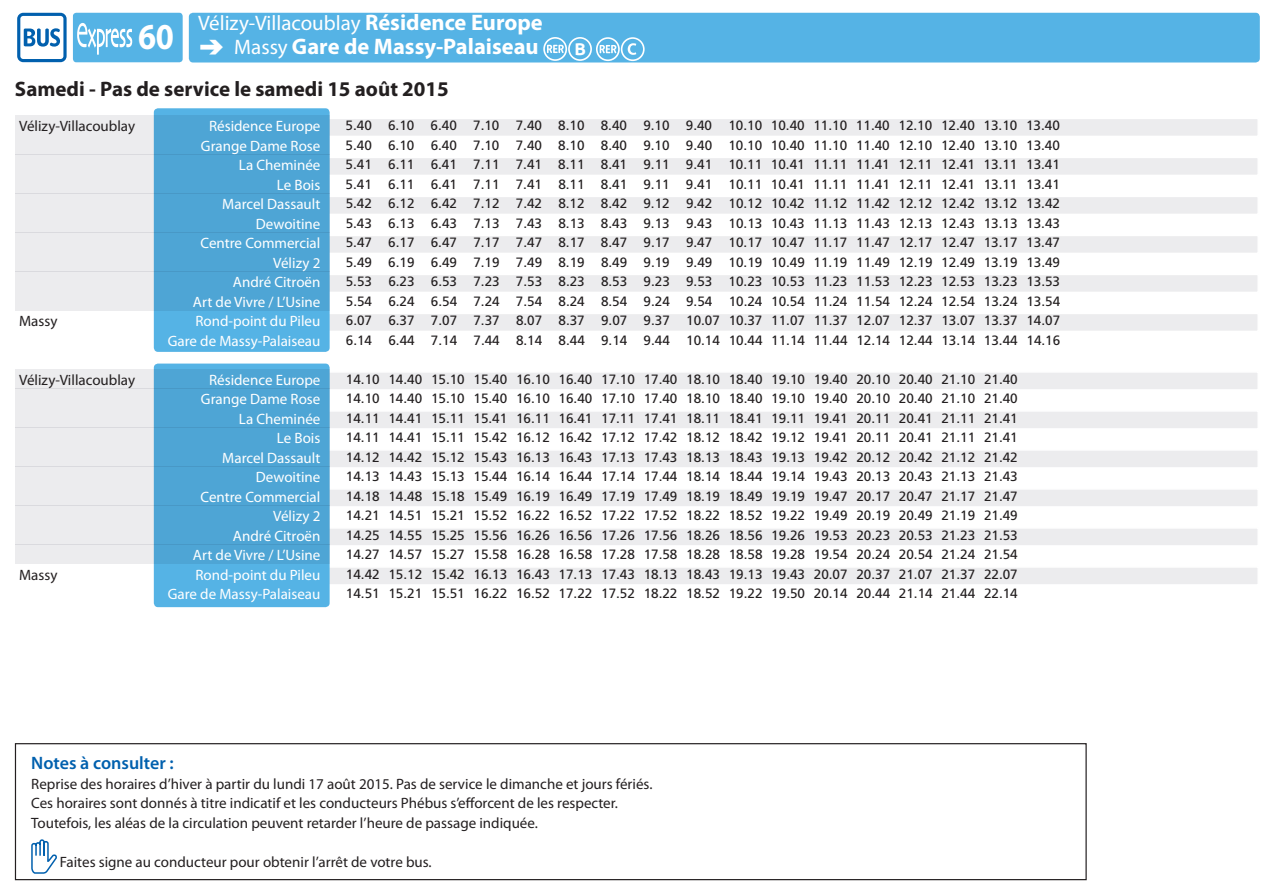
<style>
.page{position:relative;width:1276px;height:893px;background:#fff}
.page>*{position:absolute;margin:0;border:0;box-sizing:border-box;transform-origin:0 0}
.t1{font:700 36.75px "Myriad Pro";color:#fff;scale:.89 1}
.t2{font:700 22.5px "Myriad Pro";color:#fff}
.t3{font:700 21px "Myriad Pro";color:#231f20}
.t4{font:21px "Myriad Pro";color:#fff}
.t5{font:600 18px "Myriad Pro";color:#0160ae}
.t6{font:700 17.1px "Ubuntu";color:#fff}
.t7{font:15px/19.5px "Myriad Pro";color:#231f20}
.t8{font:15px/19.5px "Myriad Pro";color:#fff;text-align:right}
.t9{font:13.5px/19.5px "Frutiger";color:#231f20;text-align:justify}
.s1{font-weight:700;font-size:22.5px}
.s2{font-family:"phebus";font-weight:400}
.s3{font-weight:400;font-size:21px}
</style>
<div class="page">
<div style="left:15px;top:743px;width:1071px;height:137px;border:1px solid #231f20"></div>
<svg style="left:31px;top:839px;width:26px;height:35px"></svg>
<div style="left:213px;top:118px;width:1046px;height:19px;background:#ececee;border:2px solid #fff"></div>
<div style="left:213px;top:157px;width:1046px;height:19px;background:#ececee;border:2px solid #fff"></div>
<div style="left:213px;top:196px;width:1046px;height:19px;background:#ececee;border:2px solid #fff"></div>
<div style="left:213px;top:235px;width:1046px;height:19px;background:#ececee;border:2px solid #fff"></div>
<div style="left:213px;top:274px;width:1046px;height:19px;background:#ececee;border:2px solid #fff"></div>
<div style="left:213px;top:313px;width:1046px;height:19px;background:#ececee;border:2px solid #fff"></div>
<div style="left:213px;top:371px;width:1046px;height:20px;background:#ececee;border:2px solid #fff"></div>
<div style="left:213px;top:410px;width:1046px;height:20px;background:#ececee;border:2px solid #fff"></div>
<div style="left:213px;top:449px;width:1046px;height:20px;background:#ececee;border:2px solid #fff"></div>
<div style="left:213px;top:488px;width:1046px;height:20px;background:#ececee;border:2px solid #fff"></div>
<div style="left:213px;top:527px;width:1046px;height:20px;background:#ececee;border:2px solid #fff"></div>
<div style="left:213px;top:566px;width:1046px;height:20px;background:#ececee;border:2px solid #fff"></div>
<svg style="left:17px;top:12px;width:50px;height:51px"></svg>
<div style="left:73px;top:13px;width:110px;height:49px;background:#55b3e5;border-radius:3px"></div>
<svg style="left:77px;top:23px;width:55px;height:32px"></svg>
<div style="left:154px;top:108px;width:176px;height:244px;background:#55b3e5;border-radius:4px"></div>
<svg style="left:15px;top:174px;width:315px;height:20px;fill:#4ea5d5"></svg>
<svg style="left:15px;top:194px;width:315px;height:19px;fill:#4ea5d5"></svg>
<svg style="left:15px;top:252px;width:315px;height:20px;fill:#4ea5d5"></svg>
<svg style="left:15px;top:272px;width:315px;height:19px;fill:#4ea5d5"></svg>
<svg style="left:15px;top:291px;width:315px;height:20px;fill:#4ea5d5"></svg>
<svg style="left:15px;top:116px;width:315px;height:19px;fill:#4ea5d5"></svg>
<svg style="left:15px;top:135px;width:315px;height:20px;fill:#4ea5d5"></svg>
<svg style="left:15px;top:155px;width:315px;height:19px;fill:#4ea5d5"></svg>
<svg style="left:15px;top:213px;width:315px;height:20px;fill:#4ea5d5"></svg>
<svg style="left:15px;top:233px;width:315px;height:19px;fill:#4ea5d5"></svg>
<svg style="left:153px;top:311px;width:177px;height:19px"></svg>
<svg style="left:153px;top:330px;width:177px;height:20px"></svg>
<svg style="left:153px;top:350px;width:177px;height:19px"></svg>
<svg style="left:15px;top:369px;width:315px;height:20px;background:#93c3df"></svg>
<svg style="left:15px;top:389px;width:315px;height:19px;background:#93c4e0"></svg>
<svg style="left:15px;top:408px;width:315px;height:20px;background:#93c3df"></svg>
<svg style="left:15px;top:428px;width:315px;height:19px;background:#93c4e0"></svg>
<svg style="left:15px;top:447px;width:315px;height:20px;background:#93c3df"></svg>
<svg style="left:15px;top:467px;width:315px;height:19px;background:#93c4e0"></svg>
<svg style="left:15px;top:486px;width:315px;height:20px;background:#93c3df"></svg>
<svg style="left:15px;top:506px;width:315px;height:19px;background:#93c4e0"></svg>
<svg style="left:15px;top:525px;width:315px;height:20px;background:#93c3df"></svg>
<svg style="left:15px;top:545px;width:315px;height:19px;background:#93c4e0"></svg>
<div style="left:153px;top:564px;width:177px;height:20px;background:#55b3e5"></div>
<div style="left:153px;top:584px;width:177px;height:19px;background:#55b3e5"></div>
<div style="left:189px;top:13px;width:1070px;height:50px;background:#55b3e5;border-radius:4px"></div>
<svg style="left:543px;top:37px;width:101px;height:24px"></svg>
<h1 class="t1" style="left:138px;top:16px;width:42px">60</h1>
<h3 class="t4" style="left:198px;top:12px;width:346px">Vélizy-Villacoublay <span class="s1">Résidence Europe</span></h3>
<h2 class="t2" style="left:200px;top:34px;width:340px"><span class="s2">é</span> <span class="s3">Massy</span> Gare de Massy-Palaiseau</h2>
<p class="t6" style="left:574px;top:39px;width:13px">B</p>
<h3 class="t3" style="left:15px;top:77px;width:435px">Samedi - Pas de service le samedi 15 août 2015</h3>
<p class="t7" style="left:19px;top:117px;width:117px">Vélizy-Villacoublay</p>
<p class="t7" style="left:19px;top:312px;width:40px">Massy</p>
<p class="t7" style="left:19px;top:370px;width:117px">Vélizy-Villacoublay</p>
<p class="t7" style="left:19px;top:565px;width:40px">Massy</p>
<p class="t8" style="left:168px;top:117px;width:154px">Résidence Europe<br>Grange Dame Rose<br>La Cheminée<br>Le Bois<br>Marcel Dassault<br>Dewoitine<br>Centre Commercial<br>Vélizy 2<br>André Citroën<br>Art de Vivre / L’Usine<br>Rond-point du Pileu<br>Gare de Massy-Palaiseau</p>
<p class="t8" style="left:168px;top:370px;width:154px">Résidence Europe<br>Grange Dame Rose<br>La Cheminée<br>Le Bois<br>Marcel Dassault<br>Dewoitine<br>Centre Commercial<br>Vélizy 2<br>André Citroën<br>Art de Vivre / L’Usine<br>Rond-point du Pileu<br>Gare de Massy-Palaiseau</p>
<p class="t9" style="left:345px;top:116px;width:716px">5.40 6.10 6.40 7.10 7.40 8.10 8.40 9.10 9.40 10.10 10.40 11.10 11.40 12.10 12.40 13.10 13.40<br>5.40 6.10 6.40 7.10 7.40 8.10 8.40 9.10 9.40 10.10 10.40 11.10 11.40 12.10 12.40 13.10 13.40<br>5.41 6.11 6.41 7.11 7.41 8.11 8.41 9.11 9.41 10.11 10.41 11.11 11.41 12.11 12.41 13.11 13.41<br>5.41 6.11 6.41 7.11 7.41 8.11 8.41 9.11 9.41 10.11 10.41 11.11 11.41 12.11 12.41 13.11 13.41<br>5.42 6.12 6.42 7.12 7.42 8.12 8.42 9.12 9.42 10.12 10.42 11.12 11.42 12.12 12.42 13.12 13.42<br>5.43 6.13 6.43 7.13 7.43 8.13 8.43 9.13 9.43 10.13 10.43 11.13 11.43 12.13 12.43 13.13 13.43<br>5.47 6.17 6.47 7.17 7.47 8.17 8.47 9.17 9.47 10.17 10.47 11.17 11.47 12.17 12.47 13.17 13.47<br>5.49 6.19 6.49 7.19 7.49 8.19 8.49 9.19 9.49 10.19 10.49 11.19 11.49 12.19 12.49 13.19 13.49<br>5.53 6.23 6.53 7.23 7.53 8.23 8.53 9.23 9.53 10.23 10.53 11.23 11.53 12.23 12.53 13.23 13.53<br>5.54 6.24 6.54 7.24 7.54 8.24 8.54 9.24 9.54 10.24 10.54 11.24 11.54 12.24 12.54 13.24 13.54<br>6.07 6.37 7.07 7.37 8.07 8.37 9.07 9.37 10.07 10.37 11.07 11.37 12.07 12.37 13.07 13.37 14.07<br>6.14 6.44 7.14 7.44 8.14 8.44 9.14 9.44 10.14 10.44 11.14 11.44 12.14 12.44 13.14 13.44 14.16</p>
<p class="t9" style="left:346px;top:369px;width:673px">14.10 14.40 15.10 15.40 16.10 16.40 17.10 17.40 18.10 18.40 19.10 19.40 20.10 20.40 21.10 21.40<br>14.10 14.40 15.10 15.40 16.10 16.40 17.10 17.40 18.10 18.40 19.10 19.40 20.10 20.40 21.10 21.40<br>14.11 14.41 15.11 15.41 16.11 16.41 17.11 17.41 18.11 18.41 19.11 19.41 20.11 20.41 21.11 21.41<br>14.11 14.41 15.11 15.42 16.12 16.42 17.12 17.42 18.12 18.42 19.12 19.41 20.11 20.41 21.11 21.41<br>14.12 14.42 15.12 15.43 16.13 16.43 17.13 17.43 18.13 18.43 19.13 19.42 20.12 20.42 21.12 21.42<br>14.13 14.43 15.13 15.44 16.14 16.44 17.14 17.44 18.14 18.44 19.14 19.43 20.13 20.43 21.13 21.43<br>14.18 14.48 15.18 15.49 16.19 16.49 17.19 17.49 18.19 18.49 19.19 19.47 20.17 20.47 21.17 21.47<br>14.21 14.51 15.21 15.52 16.22 16.52 17.22 17.52 18.22 18.52 19.22 19.49 20.19 20.49 21.19 21.49<br>14.25 14.55 15.25 15.56 16.26 16.56 17.26 17.56 18.26 18.56 19.26 19.53 20.23 20.53 21.23 21.53<br>14.27 14.57 15.27 15.58 16.28 16.58 17.28 17.58 18.28 18.58 19.28 19.54 20.24 20.54 21.24 21.54<br>14.42 15.12 15.42 16.13 16.43 17.13 17.43 18.13 18.43 19.13 19.43 20.07 20.37 21.07 21.37 22.07<br>14.51 15.21 15.51 16.22 16.52 17.22 17.52 18.22 18.52 19.22 19.50 20.14 20.44 21.14 21.44 22.14</p>
<h3 class="t5" style="left:31px;top:753px;width:144px">Notes à consulter :</h3>
<p class="t7" style="left:31px;top:774px;width:623px">Reprise des horaires d’hiver à partir du lundi 17 août 2015. Pas de service le dimanche et jours fériés.<br>Ces horaires sont donnés à titre indicatif et les conducteurs Phébus s’efforcent de les respecter.<br>Toutefois, les aléas de la circulation peuvent retarder l’heure de passage indiquée.</p>
<p class="t7" style="left:60px;top:852px;width:373px">Faites signe au conducteur pour obtenir l’arrêt de votre bus.</p>
</div>
